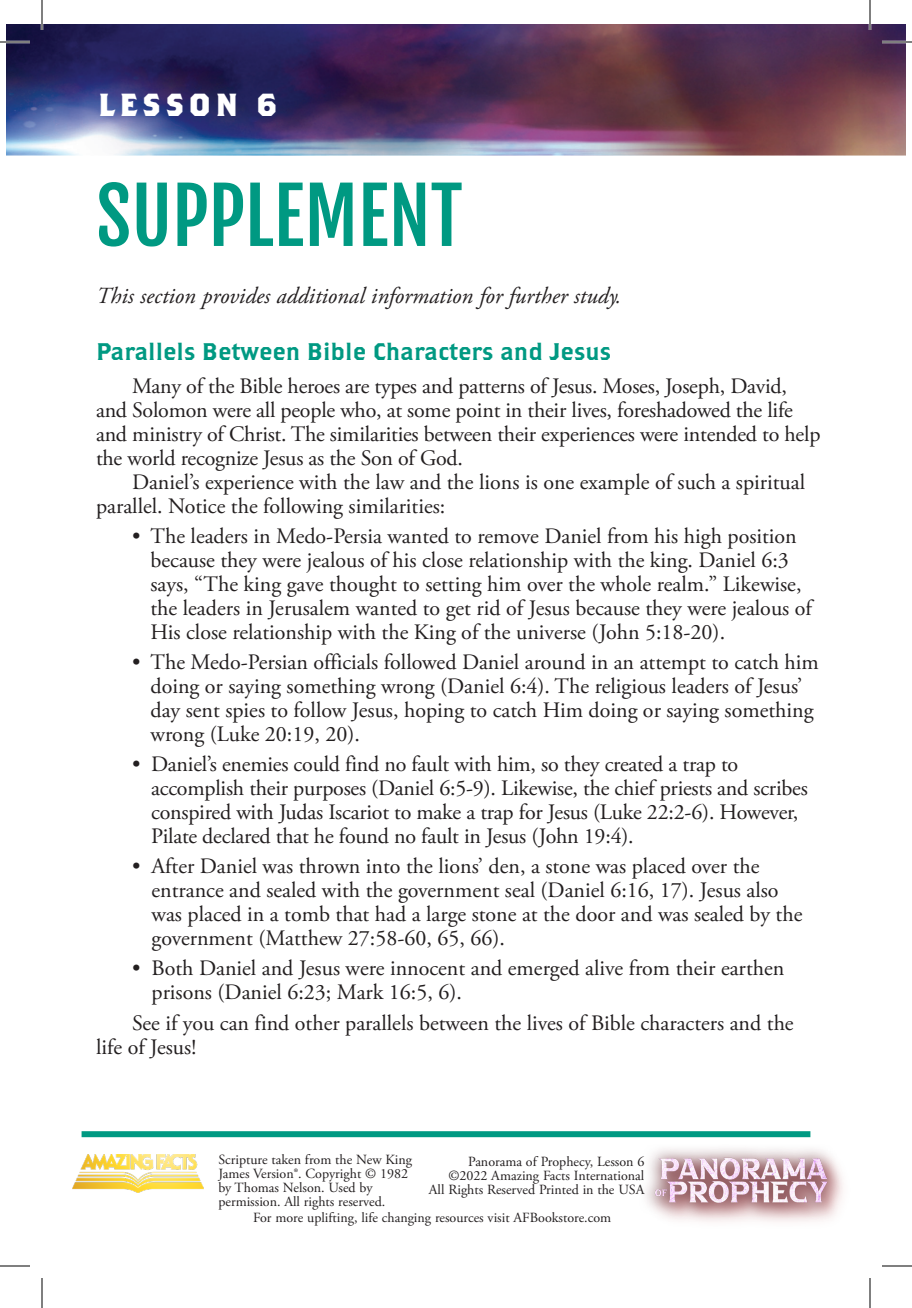
<style>
.page{position:relative;width:912px;height:1308px;background:#fff}
.page>*{position:absolute;margin:0;border:0;box-sizing:border-box;transform-origin:0 0}
.Subhead{font:76px "Fjalla One";color:#009982}
.t1{font:700 31.8px "Brothers OT";letter-spacing:.15em;color:#fff}
.QUESTION{font:24px "Brothers OT";color:#009982}
.Subhead-2{font:italic 23px "Adobe Garamond Pro";color:#231f20}
.t2{font:22px/24px "Adobe Garamond Pro";color:#231f20}
.text{font:14px/14px "Adobe Garamond Pro";color:#231f20}
</style>
<div class="page">
<img style="left:6px;top:24px;width:900px;height:131px">
<div style="left:82px;top:1131px;width:728px;height:6px;background:#009982"></div>
<img style="left:73px;top:1154px;width:131px;height:39px">
<img style="left:634px;top:1137px;width:209px;height:85px">
<hr style="left:0;top:41px;width:30px;height:2px;background:#fff">
<hr style="left:882px;top:41px;width:30px;height:2px;background:#fff">
<hr style="left:41px;top:0;width:2px;height:30px;background:#fff">
<hr style="left:869px;top:0;width:2px;height:30px;background:#fff">
<hr style="left:0;top:42px;width:30px;height:1px;background:#000">
<hr style="left:882px;top:42px;width:30px;height:1px;background:#000">
<hr style="left:0;top:1266px;width:30px;height:1px;background:#000">
<hr style="left:882px;top:1266px;width:30px;height:1px;background:#000">
<hr style="left:42px;top:0;width:1px;height:30px;background:#000">
<hr style="left:42px;top:1278px;width:1px;height:30px;background:#000">
<hr style="left:870px;top:0;width:1px;height:30px;background:#000">
<hr style="left:870px;top:1278px;width:1px;height:30px;background:#000">
<p class="t1" style="left:98px;top:91px;width:180px">LESSON 6</p>
<p class="Subhead" style="left:96px;top:169px;width:368px">SUPPLEMENT</p>
<p class="Subhead-2" style="left:96px;top:282px;width:527px">This section provides additional information for further study.</p>
<p class="QUESTION" style="left:96px;top:341px;width:517px">Parallels Between Bible Characters and Jesus</p>
<p class="t2" style="left:96px;top:375px;width:726px;text-indent:36px">Many of the Bible heroes are types and patterns of Jesus. Moses, Joseph, David, and Solomon were all people who, at some point in their lives, foreshadowed the life and ministry of Christ. The similarities between their experiences were intended to help the world recognize Jesus as the Son of God.</p>
<p class="t2" style="left:96px;top:471px;width:711px;text-indent:36px">Daniel’s experience with the law and the lions is one example of such a spiritual parallel. Notice the following similarities:</p>
<p class="t2" style="left:151px;top:525px;width:663px;text-indent:-19px">• The leaders in Medo-Persia wanted to remove Daniel from his high position because they were jealous of his close relationship with the king. Daniel 6:3 says, “The king gave thought to setting him over the whole realm.” Likewise, the leaders in Jerusalem wanted to get rid of Jesus because they were jealous of His close relationship with the King of the universe (John 5:18-20).</p>
<p class="t2" style="left:151px;top:651px;width:670px;text-indent:-19px">• The Medo-Persian officials followed Daniel around in an attempt to catch him doing or saying something wrong (Daniel 6:4). The religious leaders of Jesus’ day sent spies to follow Jesus, hoping to catch Him doing or saying something wrong (Luke 20:19, 20).</p>
<p class="t2" style="left:151px;top:753px;width:658px;text-indent:-19px">• Daniel’s enemies could find no fault with him, so they created a trap to accomplish their purposes (Daniel 6:5-9). Likewise, the chief priests and scribes conspired with Judas Iscariot to make a trap for Jesus (Luke 22:2-6). However, Pilate declared that he found no fault in Jesus (John 19:4).</p>
<p class="t2" style="left:152px;top:855px;width:652px;text-indent:-20px">• After Daniel was thrown into the lions’ den, a stone was placed over the entrance and sealed with the government seal (Daniel 6:16, 17). Jesus also was placed in a tomb that had a large stone at the door and was sealed by the government (Matthew 27:58-60, 65, 66).</p>
<p class="t2" style="left:152px;top:957px;width:634px;text-indent:-20px">• Both Daniel and Jesus were innocent and emerged alive from their earthen prisons (Daniel 6:23; Mark 16:5, 6).</p>
<p class="t2" style="left:96px;top:1012px;width:699px;text-indent:36px">See if you can find other parallels between the lives of Bible characters and the life of Jesus!</p>
<p class="text" style="left:218px;top:1153px;width:195px">Scripture taken from the New King<br>James Version®. Copyright © 1982 by Thomas Nelson. Used by permission. All rights reserved.</p>
<p class="text" style="left:468px;top:1155px;width:178px">Panorama of Prophecy, Lesson 6</p>
<p class="text" style="left:448px;top:1169px;width:197px">©2022 Amazing Facts International</p>
<p class="text" style="left:429px;top:1183px;width:217px">All Rights Reserved Printed in the USA</p>
<p class="text" style="left:253px;top:1211px;width:360px">For more uplifting, life changing resources visit AFBookstore.com</p>
</div>
